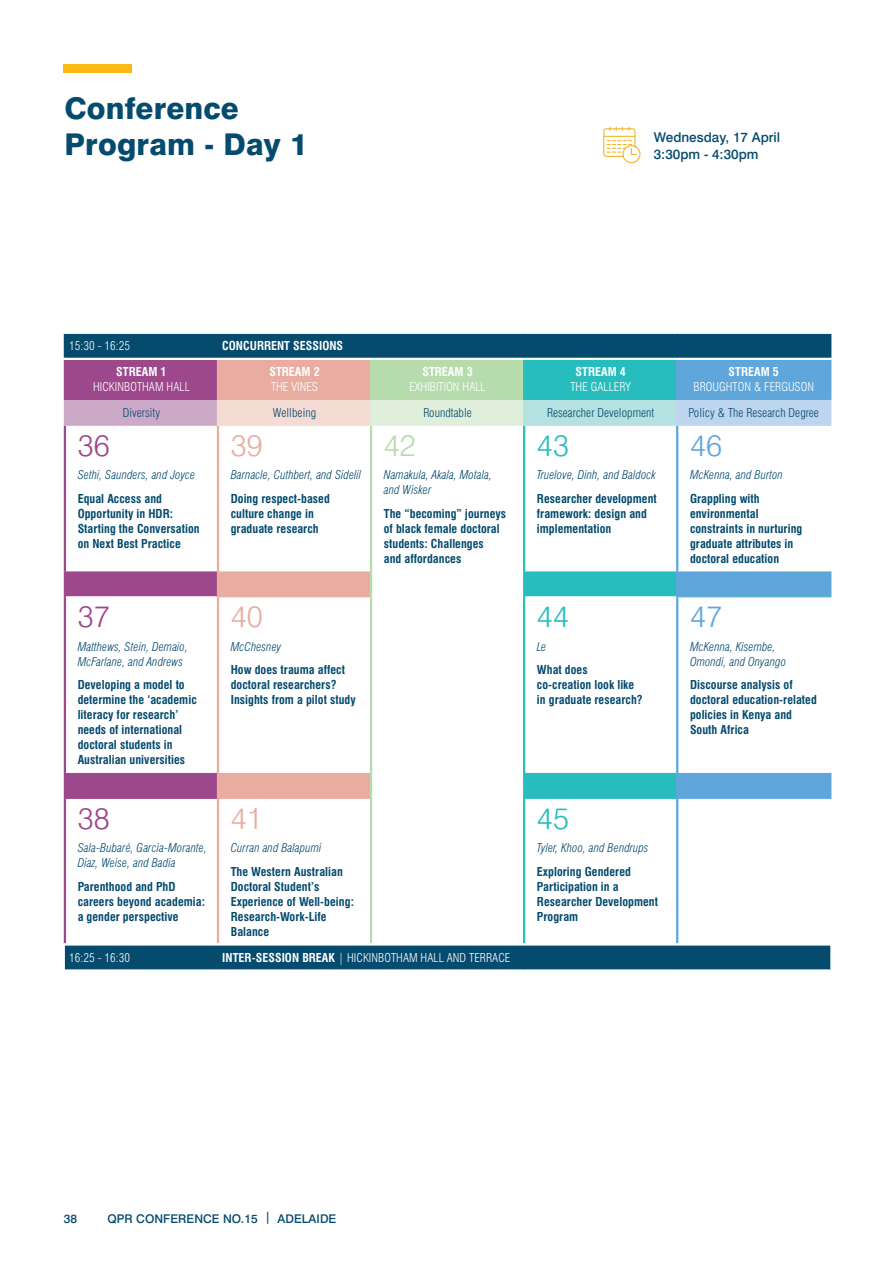
<style>
.page{position:relative;width:893px;height:1263px;background:#fff}
.page>*{position:absolute;margin:0;border:0;box-sizing:border-box;transform-origin:0 0}
.t1{font:800 30px/36px "Swiss 721 BT";letter-spacing:.005em;color:#054b6e}
.t2{font:300 30px "Swiss 721 BT";color:#9d478c}
.t3{font:300 30px "Swiss 721 BT";color:#e8ada0}
.t4{font:300 30px "Swiss 721 BT";color:#27bdbe}
.t5{font:300 30px "Swiss 721 BT";color:#5fa6db}
.t6{font:300 30px "Swiss 721 BT";color:#b6dcae}
.t7{font:500 13.5px/16.5px "Swiss 721 BT";color:#054b6e}
.t8{font:700 condensed 12px/15px "Swiss 721 BT";letter-spacing:.005em;color:#054b6e}
.t9{font:italic 300 condensed 12px/15px "Swiss 721 BT";letter-spacing:.005em;color:#054b6e}
.t10{font:300 condensed 12px "Swiss 721 BT";letter-spacing:.005em;color:#fff}
.t11{font:300 condensed 12px "Swiss 721 BT";letter-spacing:.005em;color:#054b6e}
.t12{font:700 condensed 12px "Swiss 721 BT";letter-spacing:.005em;color:#fff}
.t13{font:500 12px "Swiss 721 BT";letter-spacing:.005em;color:#054b6e}
.s1{font-weight:700}
</style>
<div class="page">
<div style="left:65px;top:334px;width:765px;height:635px;background:#054b6e"></div>
<div style="left:65px;top:359px;width:153px;height:41px;background:#9d478c"></div>
<div style="left:218px;top:359px;width:153px;height:41px;background:#e8ada0"></div>
<div style="left:371px;top:359px;width:153px;height:41px;background:#b6dcae"></div>
<div style="left:524px;top:359px;width:153px;height:41px;background:#27bdbe"></div>
<div style="left:677px;top:359px;width:153px;height:41px;background:#5fa6db"></div>
<div style="left:65px;top:400px;width:153px;height:26px;background:#cda9c8"></div>
<div style="left:218px;top:400px;width:153px;height:26px;background:#f4dbd3"></div>
<div style="left:371px;top:400px;width:153px;height:26px;background:#dfefdc"></div>
<div style="left:524px;top:400px;width:153px;height:26px;background:#b5e1e1"></div>
<div style="left:677px;top:400px;width:153px;height:26px;background:#bdd5ef"></div>
<svg style="left:66px;top:426px;width:763px;height:517px"></svg>
<svg style="left:66px;top:571px;width:304px;height:228px"></svg>
<svg style="left:525px;top:571px;width:304px;height:228px"></svg>
<hr style="left:64px;top:334px;width:2px;height:24px;background:#054b6e">
<hr style="left:64px;top:360px;width:2px;height:40px;background:#9d478c">
<hr style="left:64px;top:426px;width:2px;height:145px;background:#9d478c">
<hr style="left:64px;top:597px;width:2px;height:176px;background:#9d478c">
<hr style="left:64px;top:799px;width:2px;height:144px;background:#9d478c">
<hr style="left:217px;top:360px;width:2px;height:40px;background:#e8ada0">
<hr style="left:217px;top:426px;width:2px;height:145px;background:#e8ada0">
<hr style="left:217px;top:597px;width:2px;height:176px;background:#e8ada0">
<hr style="left:217px;top:799px;width:2px;height:144px;background:#e8ada0">
<hr style="left:370px;top:360px;width:2px;height:40px;background:#b6dcae">
<hr style="left:370px;top:597px;width:2px;height:176px;background:#b6dcae">
<hr style="left:370px;top:799px;width:2px;height:144px;background:#b6dcae">
<hr style="left:523px;top:360px;width:2px;height:40px;background:#27bdbe">
<hr style="left:523px;top:597px;width:2px;height:176px;background:#27bdbe">
<hr style="left:523px;top:799px;width:2px;height:144px;background:#27bdbe">
<hr style="left:676px;top:360px;width:2px;height:40px;background:#5fa6db">
<hr style="left:676px;top:426px;width:2px;height:145px;background:#5fa6db">
<hr style="left:676px;top:597px;width:2px;height:176px;background:#5fa6db">
<hr style="left:676px;top:799px;width:2px;height:144px;background:#5fa6db">
<hr style="left:370px;top:400px;width:2px;height:26px;background:#dfefdc">
<hr style="left:64px;top:400px;width:2px;height:26px;background:#cda9c8">
<hr style="left:217px;top:400px;width:2px;height:26px;background:#f4dbd3">
<hr style="left:523px;top:400px;width:2px;height:26px;background:#b5e1e1">
<hr style="left:676px;top:400px;width:2px;height:26px;background:#bdd5ef">
<hr style="left:64px;top:571px;width:2px;height:26px;background:#9d478c">
<hr style="left:64px;top:773px;width:2px;height:26px;background:#9d478c">
<hr style="left:217px;top:571px;width:2px;height:26px;background:#e8ada0">
<hr style="left:217px;top:773px;width:2px;height:26px;background:#e8ada0">
<hr style="left:829px;top:360px;width:2px;height:40px;background:#5fa6db">
<hr style="left:829px;top:400px;width:2px;height:26px;background:#bdd5ef">
<hr style="left:829px;top:426px;width:2px;height:145px;background:#fff">
<hr style="left:829px;top:597px;width:2px;height:176px;background:#fff">
<hr style="left:829px;top:799px;width:2px;height:144px;background:#fff">
<hr style="left:829px;top:334px;width:2px;height:24px;background:#054b6e">
<hr style="left:64px;top:358px;width:154px;height:2px;background:#fff">
<hr style="left:218px;top:358px;width:153px;height:2px;background:#fff">
<hr style="left:371px;top:358px;width:153px;height:2px;background:#fff">
<hr style="left:524px;top:358px;width:153px;height:2px;background:#fff">
<hr style="left:677px;top:358px;width:154px;height:2px;background:#fff">
<hr style="left:676px;top:571px;width:2px;height:26px;background:#5fa6db">
<hr style="left:676px;top:773px;width:2px;height:26px;background:#5fa6db">
<hr style="left:829px;top:571px;width:2px;height:26px;background:#5fa6db">
<hr style="left:829px;top:773px;width:2px;height:26px;background:#5fa6db">
<hr style="left:370px;top:773px;width:2px;height:26px;background:#b6dcae">
<hr style="left:523px;top:773px;width:2px;height:26px;background:#27bdbe">
<hr style="left:66px;top:596px;width:151px;height:2px;background:#fff">
<hr style="left:525px;top:596px;width:151px;height:2px;background:#fff">
<hr style="left:370px;top:571px;width:2px;height:26px;background:#b6dcae">
<hr style="left:523px;top:571px;width:2px;height:26px;background:#27bdbe">
<hr style="left:370px;top:426px;width:2px;height:145px;background:#b6dcae">
<hr style="left:523px;top:426px;width:2px;height:145px;background:#27bdbe">
<hr style="left:64px;top:943px;width:154px;height:2px;background:#fff">
<hr style="left:218px;top:943px;width:153px;height:2px;background:#fff">
<hr style="left:371px;top:943px;width:153px;height:2px;background:#fff">
<hr style="left:524px;top:943px;width:153px;height:2px;background:#fff">
<hr style="left:677px;top:943px;width:154px;height:2px;background:#fff">
<div style="left:64px;top:64px;width:68px;height:8px;background:#fdb913"></div>
<svg style="left:603px;top:127px;width:38px;height:37px"></svg>
<h1 class="t1" style="left:64px;top:90px;width:244px">Conference<br>Program - Day 1</h1>
<p class="t10" style="left:69px;top:339px;width:62px">15:30 - 16:25</p>
<p class="t12" style="left:222px;top:339px;width:122px">CONCURRENT SESSIONS</p>
<p class="t12" style="left:116px;top:365px;width:52px">STREAM 1</p>
<p class="t10" style="left:93px;top:380px;width:98px">HICKINBOTHAM HALL</p>
<p class="t12" style="left:269px;top:365px;width:52px">STREAM 2</p>
<p class="t10" style="left:271px;top:380px;width:49px">THE VINES</p>
<p class="t12" style="left:422px;top:365px;width:52px">STREAM 3</p>
<p class="t10" style="left:409px;top:380px;width:78px">EXHIBITION HALL</p>
<p class="t7" style="left:654px;top:129px;width:128px">Wednesday, 17 April<br>3:30pm - 4:30pm</p>
<p class="t12" style="left:576px;top:365px;width:52px">STREAM 4</p>
<p class="t10" style="left:570px;top:380px;width:62px">THE GALLERY</p>
<p class="t12" style="left:729px;top:365px;width:52px">STREAM 5</p>
<p class="t10" style="left:693px;top:380px;width:122px">BROUGHTON &amp; FERGUSON</p>
<p class="t11" style="left:123px;top:406px;width:39px">Diversity</p>
<p class="t11" style="left:273px;top:406px;width:45px">Wellbeing</p>
<p class="t11" style="left:423px;top:406px;width:50px">Roundtable</p>
<p class="t11" style="left:547px;top:406px;width:109px">Researcher Development</p>
<p class="t11" style="left:689px;top:406px;width:132px">Policy &amp; The Research Degree</p>
<h1 class="t2" style="left:78px;top:427px;width:34px">36</h1>
<p class="t9" style="left:78px;top:467px;width:119px">Sethi, Saunders, and Joyce</p>
<p class="t8" style="left:78px;top:491px;width:124px">Equal Access and<br>Opportunity in HDR:<br>Starting the Conversation on Next Best Practice</p>
<h1 class="t2" style="left:78px;top:598px;width:34px">37</h1>
<p class="t9" style="left:78px;top:639px;width:112px">Matthews, Stein, Demaio,<br>McFarlane, and Andrews</p>
<p class="t8" style="left:78px;top:677px;width:121px">Developing a model to determine the ‘academic literacy for research’ needs of international doctoral students in<br>Australian universities</p>
<h1 class="t2" style="left:78px;top:800px;width:34px">38</h1>
<p class="t9" style="left:78px;top:840px;width:131px">Sala-Bubaré, Garcia-Morante,<br>Diaz, Weise, and Badia</p>
<p class="t8" style="left:78px;top:879px;width:129px">Parenthood and PhD careers beyond academia: a gender perspective</p>
<h1 class="t3" style="left:231px;top:427px;width:34px">39</h1>
<p class="t9" style="left:231px;top:467px;width:132px">Barnacle, Cuthbert, and Sidelil</p>
<p class="t8" style="left:231px;top:491px;width:101px">Doing respect-based culture change in graduate research</p>
<h1 class="t3" style="left:231px;top:598px;width:34px">40</h1>
<p class="t9" style="left:231px;top:639px;width:52px">McChesney</p>
<p class="t8" style="left:231px;top:662px;width:127px">How does trauma affect doctoral researchers?<br>Insights from a pilot study</p>
<h1 class="t6" style="left:384px;top:427px;width:34px">42</h1>
<p class="t9" style="left:384px;top:467px;width:109px">Namakula, Akala, Motala, and Wisker</p>
<p class="t8" style="left:384px;top:506px;width:124px">The “becoming” journeys of black female doctoral students: Challenges<br>and affordances</p>
<h1 class="t3" style="left:231px;top:800px;width:34px">41</h1>
<p class="t9" style="left:231px;top:840px;width:92px">Curran and Balapumi</p>
<p class="t8" style="left:231px;top:864px;width:125px">The Western Australian<br>Doctoral Student’s<br>Experience of Well-being:<br>Research-Work-Life<br>Balance</p>
<p class="t10" style="left:69px;top:950px;width:62px">16:25 - 16:30</p>
<p class="t10" style="left:222px;top:950px;width:290px"><span class="s1">INTER-SESSION BREAK</span> | HICKINBOTHAM HALL AND TERRACE</p>
<h1 class="t4" style="left:537px;top:427px;width:34px">43</h1>
<p class="t9" style="left:537px;top:467px;width:121px">Truelove, Dinh, and Baldock</p>
<p class="t8" style="left:537px;top:491px;width:121px">Researcher development framework: design and implementation</p>
<h1 class="t4" style="left:537px;top:598px;width:34px">44</h1>
<p class="t9" style="left:537px;top:639px;width:11px">Le</p>
<p class="t8" style="left:537px;top:662px;width:107px">What does co-creation look like in graduate research?</p>
<h1 class="t4" style="left:537px;top:800px;width:34px">45</h1>
<p class="t9" style="left:537px;top:840px;width:113px">Tyler, Khoo, and Bendrups</p>
<p class="t8" style="left:537px;top:864px;width:123px">Exploring Gendered<br>Participation in a<br>Researcher Development<br>Program</p>
<h1 class="t5" style="left:690px;top:427px;width:34px">46</h1>
<p class="t9" style="left:690px;top:467px;width:94px">McKenna, and Burton</p>
<p class="t8" style="left:690px;top:491px;width:114px">Grappling with environmental constraints in nurturing graduate attributes in doctoral education</p>
<h1 class="t5" style="left:690px;top:598px;width:34px">47</h1>
<p class="t9" style="left:690px;top:639px;width:98px">McKenna, Kisembe,<br>Omondi, and Onyango</p>
<p class="t8" style="left:690px;top:677px;width:128px">Discourse analysis of doctoral education-related policies in Kenya and<br>South Africa</p>
<p class="t13" style="left:64px;top:1211px;width:15px">38</p>
<p class="t13" style="left:107px;top:1211px;width:231px">QPR CONFERENCE NO.15 | ADELAIDE</p>
</div>
